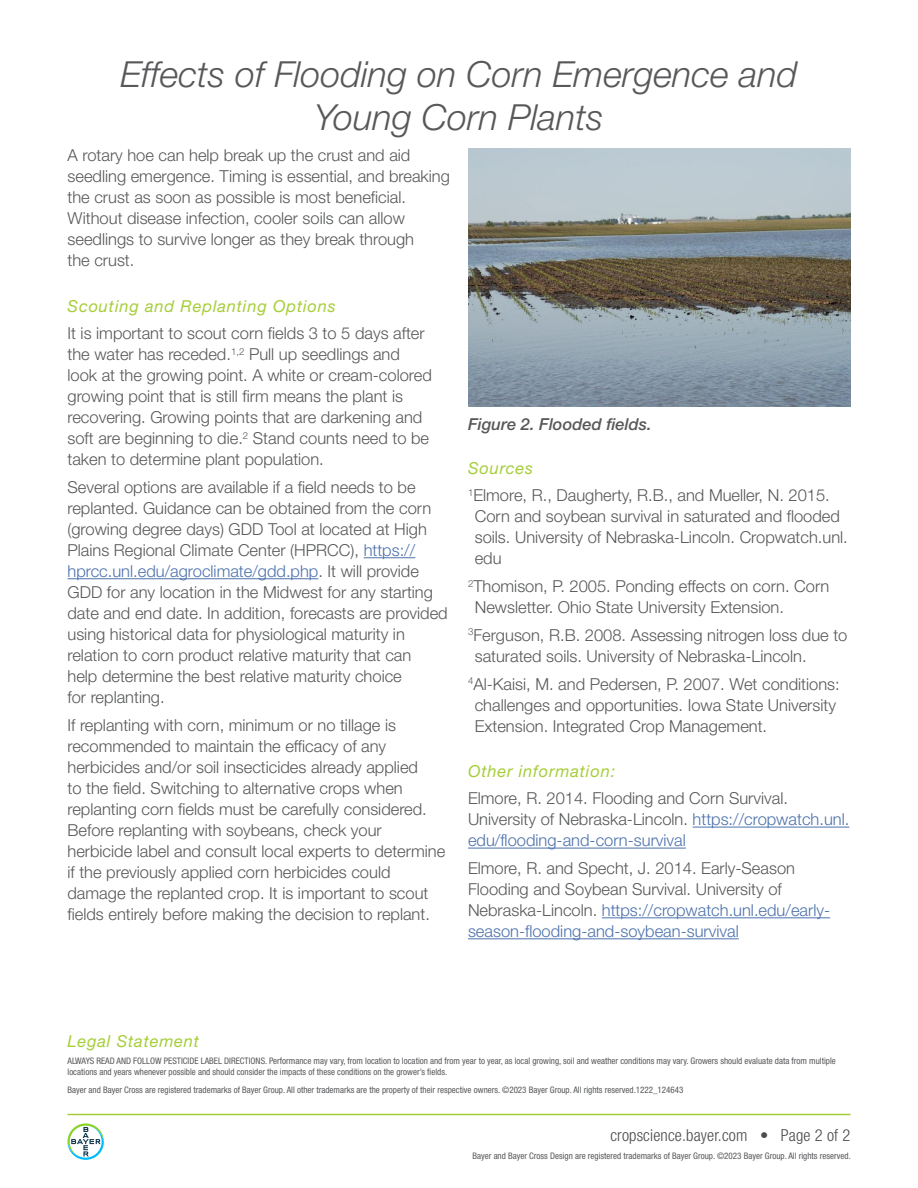
<style>
.page{position:relative;width:918px;height:1188px;background:#fff}
.page>*{position:absolute;margin:0;border:0;box-sizing:border-box;transform-origin:0 0}
.Title__Bayer{font:italic 300 36px/43.2px "Helvetica Neue LT Pro";color:#57585a;text-align:center}
.Universal_Text{font:300 16.5px/21px "Helvetica Neue";color:#57585a}
.Subhead__Bayer{font:italic 16.5px "Helvetica Neue LT Pro";letter-spacing:.05em;color:#a6ce39}
.t1{font:300 condensed 16.5px "Helvetica Neue LT Std";letter-spacing:.01em;color:#4b4c4d}
.Universal_Caption{font:italic 500 16.5px "Helvetica Neue LT Pro";color:#57585a}
.Legals{font:condensed 9px/10.8px "Helvetica Neue LT Std";color:#57585a}
.s1{color:#4d72ac}
</style>
<div class="page">
<svg style="left:68px;top:1123px;width:36px;height:37px"></svg>
<hr style="left:68px;top:1114px;width:782px;height:1px;background:#a6ce39">
<hr style="left:364px;top:557px;width:51px;height:1px;background:#4d72ac">
<hr style="left:68px;top:578px;width:250px;height:1px;background:#4d72ac">
<img style="left:468px;top:148px;width:382px;height:258px">
<hr style="left:693px;top:827px;width:156px;height:1px;background:#4d72ac">
<hr style="left:468px;top:848px;width:218px;height:1px;background:#4d72ac">
<hr style="left:602px;top:917px;width:228px;height:1px;background:#4d72ac">
<hr style="left:468px;top:938px;width:271px;height:1px;background:#4d72ac">
<p class="Title__Bayer" style="left:120px;top:52px;width:679px">Effects of Flooding on Corn Emergence and<br>Young Corn Plants</p>
<p class="Universal_Text" style="left:68px;top:145px;width:384px">A rotary hoe can help break up the crust and aid seedling emergence. Timing is essential, and breaking the crust as soon as possible is most beneficial.<br>Without disease infection, cooler soils can allow seedlings to survive longer as they break through<br>the crust.</p>
<p class="Subhead__Bayer" style="left:68px;top:296px;width:270px">Scouting and Replanting Options</p>
<p class="Universal_Text" style="left:68px;top:323px;width:366px">It is important to scout corn fields 3 to 5 days after the water has receded.<sup>1,2</sup> Pull up seedlings and look at the growing point. A white or cream-colored growing point that is still firm means the plant is recovering. Growing points that are darkening and soft are beginning to die.<sup>2</sup> Stand counts need to be taken to determine plant population.</p>
<p class="Universal_Text" style="left:68px;top:476px;width:382px">Several options are available if a field needs to be replanted. Guidance can be obtained from the corn (growing degree days) GDD Tool at located at High Plains Regional Climate Center (HPRCC), <span class="s1">https:// hprcc.unl.edu/agroclimate/gdd.php</span>. It will provide GDD for any location in the Midwest for any starting date and end date. In addition, forecasts are provided using historical data for physiological maturity in relation to corn product relative maturity that can<br>help determine the best relative maturity choice<br>for replanting.</p>
<p class="Universal_Text" style="left:68px;top:714px;width:379px">If replanting with corn, minimum or no tillage is recommended to maintain the efficacy of any herbicides and/or soil insecticides already applied<br>to the field. Switching to alternative crops when replanting corn fields must be carefully considered.<br>Before replanting with soybeans, check your herbicide label and consult local experts to determine if the previously applied corn herbicides could damage the replanted crop. It is important to scout fields entirely before making the decision to replant.</p>
<p class="Universal_Caption" style="left:468px;top:415px;width:185px">Figure 2. Flooded fields.</p>
<p class="Subhead__Bayer" style="left:468px;top:457px;width:67px">Sources</p>
<p class="Universal_Text" style="left:475px;top:485px;width:375px;text-indent:-7px"><sup>1</sup>Elmore, R., Daugherty, R.B., and Mueller, N. 2015.<br>Corn and soybean survival in saturated and flooded soils. University of Nebraska-Lincoln. Cropwatch.unl. edu</p>
<p class="Universal_Text" style="left:475px;top:575px;width:356px;text-indent:-7px"><sup>2</sup>Thomison, P. 2005. Ponding effects on corn. Corn<br>Newsletter. Ohio State University Extension.</p>
<p class="Universal_Text" style="left:475px;top:624px;width:374px;text-indent:-7px"><sup>3</sup>Ferguson, R.B. 2008. Assessing nitrogen loss due to saturated soils. University of Nebraska-Lincoln.</p>
<p class="Universal_Text" style="left:475px;top:673px;width:366px;text-indent:-7px"><sup>4</sup>Al-Kaisi, M. and Pedersen, P. 2007. Wet conditions: challenges and opportunities. Iowa State University<br>Extension. Integrated Crop Management.</p>
<p class="Subhead__Bayer" style="left:468px;top:761px;width:149px">Other information:</p>
<p class="Universal_Text" style="left:468px;top:788px;width:383px">Elmore, R. 2014. Flooding and Corn Survival.<br>University of Nebraska-Lincoln. <span class="s1">https://cropwatch.unl. edu/flooding-and-corn-survival</span></p>
<p class="Universal_Text" style="left:468px;top:857px;width:364px">Elmore, R. and Specht, J. 2014. Early-Season Flooding and Soybean Survival. University of Nebraska-Lincoln. <span class="s1">https://cropwatch.unl.edu/early&shy;season-flooding-and-soybean-survival</span></p>
<p class="Subhead__Bayer" style="left:68px;top:1031px;width:133px">Legal Statement</p>
<p class="Legals" style="left:68px;top:1056px;width:770px">ALWAYS READ AND FOLLOW PESTICIDE LABEL DIRECTIONS. Performance may vary, from location to location and from year to year, as local growing, soil and weather conditions may vary. Growers should evaluate data from multiple locations and years whenever possible and should consider the impacts of these conditions on the grower’s fields.</p>
<p class="Legals" style="left:68px;top:1084px;width:618px">Bayer and Bayer Cross are registered trademarks of Bayer Group. All other trademarks are the property of their respective owners. ©2023 Bayer Group. All rights reserved.1222_124643</p>
<p class="t1" style="left:610px;top:1126px;width:242px">cropscience.bayer.com • Page 2 of 2</p>
<p class="Legals" style="left:473px;top:1150px;width:380px">Bayer and Bayer Cross Design are registered trademarks of Bayer Group. ©2023 Bayer Group. All rights reserved.</p>
</div>
